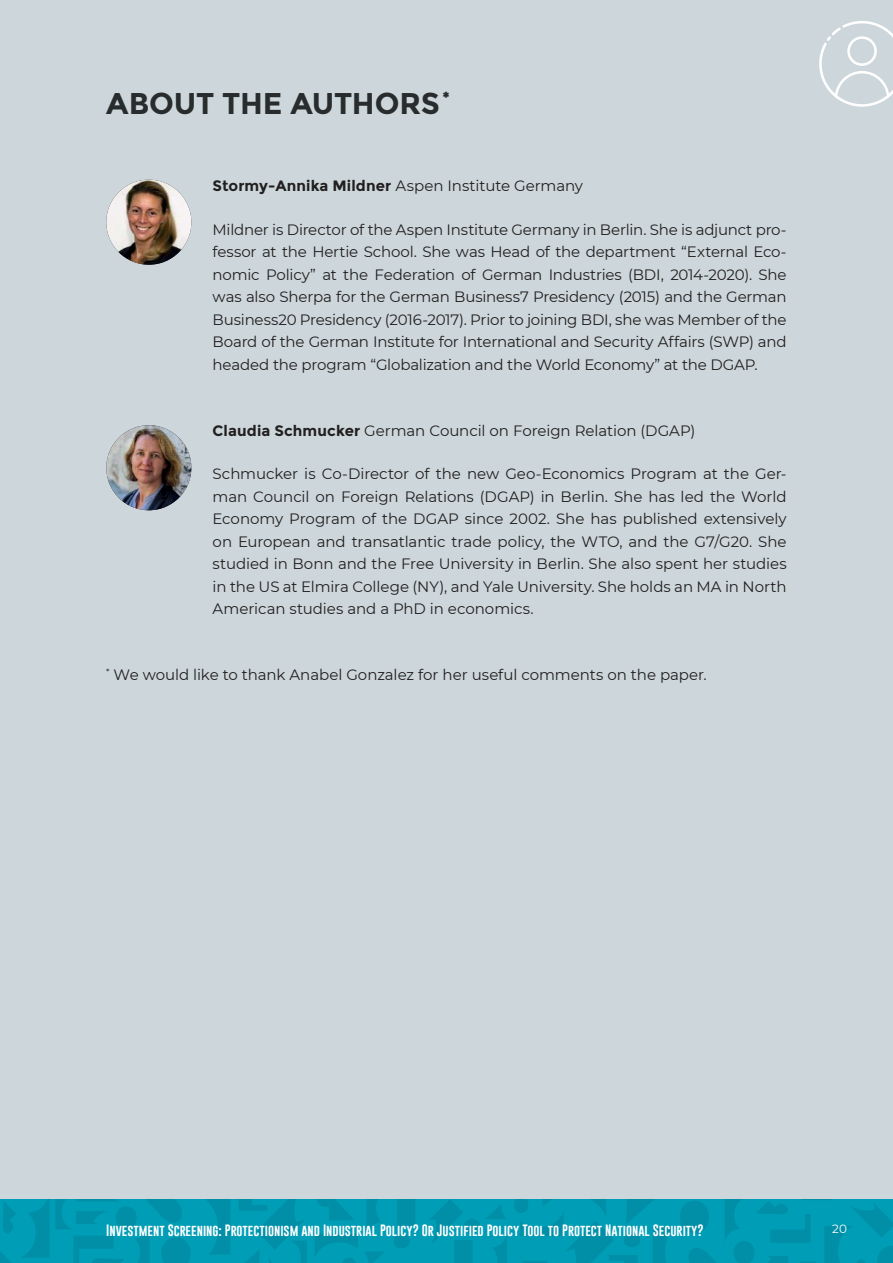
<style>
.page{position:relative;width:893px;height:1263px;background:#cdd7db}
.page>*{position:absolute;margin:0;border:0;box-sizing:border-box;transform-origin:0 0}
.t1{font:700 30px "Montserrat";letter-spacing:-.01em;color:#282c2c}
.t2{font:15px/22.5px "Montserrat";letter-spacing:-.005em;color:#221f1f;text-align:justify}
.t3{font:12px "Gobold";color:#fff}
.t4{font:12px "Montserrat";color:#fff}
.s1{font-weight:700}
</style>
<div class="page">
<svg style="left:819px;top:21px;width:74px;height:86px"></svg>
<img style="left:106px;top:180px;width:85px;height:85px;border-radius:43px">
<img style="left:106px;top:425px;width:85px;height:85px;border-radius:43px">
<div style="left:0;top:1199px;width:893px;height:64px;background:#009db6"></div>
<svg style="left:514px;top:1199px;width:379px;height:64px"></svg>
<svg style="left:430px;top:1200px;width:77px;height:63px"></svg>
<svg style="left:0;top:1199px;width:415px;height:64px"></svg>
<h1 class="t1" style="left:106px;top:91px;width:345px">ABOUT THE AUTHORS<sup>*</sup></h1>
<p class="t2" style="left:213px;top:176px;width:372px"><span class="s1">Stormy-Annika Mildner</span> Aspen Institute Germany</p>
<p class="t2" style="left:213px;top:218px;width:576px">Mildner is Director of the Aspen Institute Germany in Berlin. She is adjunct pro&shy;fessor at the Hertie School. She was Head of the department “External Eco&shy;nomic Policy” at the Federation of German Industries (BDI, 2014-2020). She was also Sherpa for the German Business7 Presidency (2015) and the German Business20 Presidency (2016-2017). Prior to joining BDI, she was Member of the Board of the German Institute for International and Security Affairs (SWP) and headed the program “Globalization and the World Economy” at the DGAP.</p>
<p class="t2" style="left:213px;top:420px;width:484px"><span class="s1">Claudia Schmucker</span> German Council on Foreign Relation (DGAP)</p>
<p class="t2" style="left:213px;top:462px;width:576px">Schmucker is Co-Director of the new Geo-Economics Program at the Ger&shy;man Council on Foreign Relations (DGAP) in Berlin. She has led the World Economy Program of the DGAP since 2002. She has published extensively on European and transatlantic trade policy, the WTO, and the G7/G20. She studied in Bonn and the Free University in Berlin. She also spent her studies in the US at Elmira College (NY), and Yale University. She holds an MA in North American studies and a PhD in economics.</p>
<p class="t2" style="left:106px;top:663px;width:602px"><sup>*</sup> We would like to thank Anabel Gonzalez for her useful comments on the paper.</p>
<p class="t3" style="left:106px;top:1223px;width:599px">Investment Screening: Protectionism and Industrial Policy? Or Justified Policy Tool to Protect National Security?</p>
<p class="t4" style="left:832px;top:1224px;width:16px">20</p>
</div>
